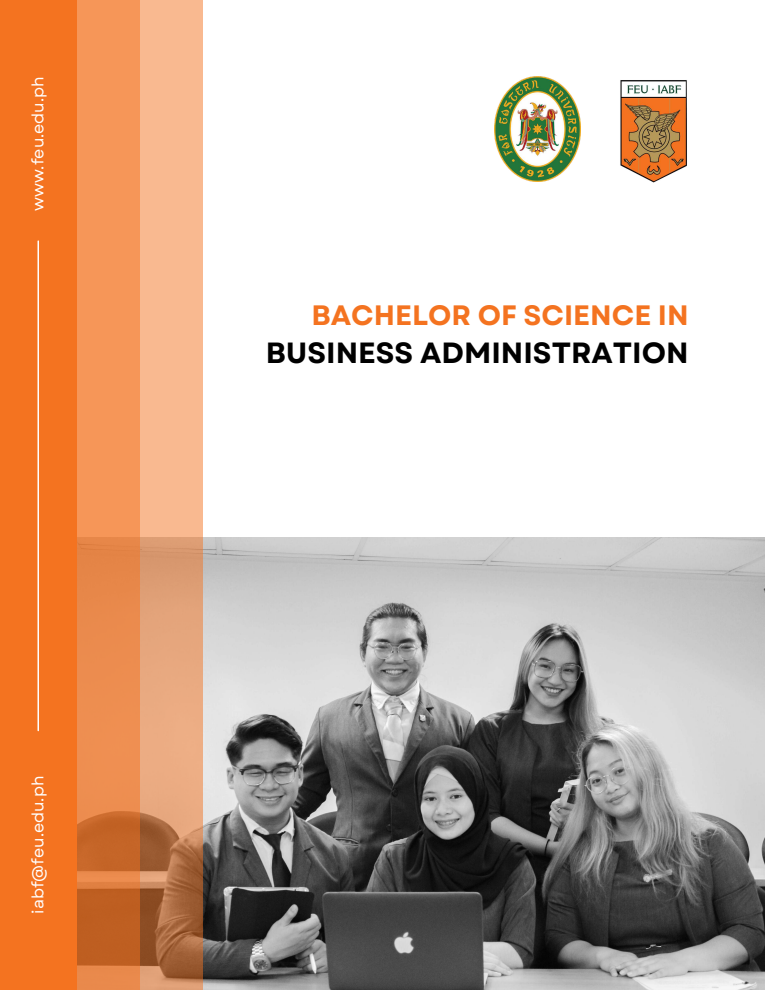
<style>
.page{position:relative;width:765px;height:990px;background:#fff}
.page>*{position:absolute;margin:0;border:0;box-sizing:border-box;transform-origin:0 0}
.t1{font:700 29.2px "Garet";color:#000}
.t2{font:700 28px "Garet";color:#f47320}
.t3{font:16px "Garet";color:#fff}
</style>
<div class="page">
<img style="left:495px;top:77px;width:86px;height:105px">
<img style="left:203px;top:538px;width:562px;height:452px">
<svg style="left:77px;top:0;width:126px;height:990px;background:#e89865"></svg>
<div style="left:0;top:0;width:77px;height:990px;background:#f47320"></div>
<hr style="left:38px;top:241px;width:1px;height:490px;background:#fff">
<img style="left:620px;top:80px;width:67px;height:103px">
<p class="t3" style="left:27px;top:211px;width:136px;rotate:-90deg">www.feu.edu.ph</p>
<p class="t3" style="left:27px;top:914px;width:139px;rotate:-90deg">iabf@feu.edu.ph</p>
<h2 class="t2" style="left:311px;top:295px;width:379px">BACHELOR OF SCIENCE IN</h2>
<h1 class="t1" style="left:266px;top:331px;width:424px">BUSINESS ADMINISTRATION</h1>
</div>
